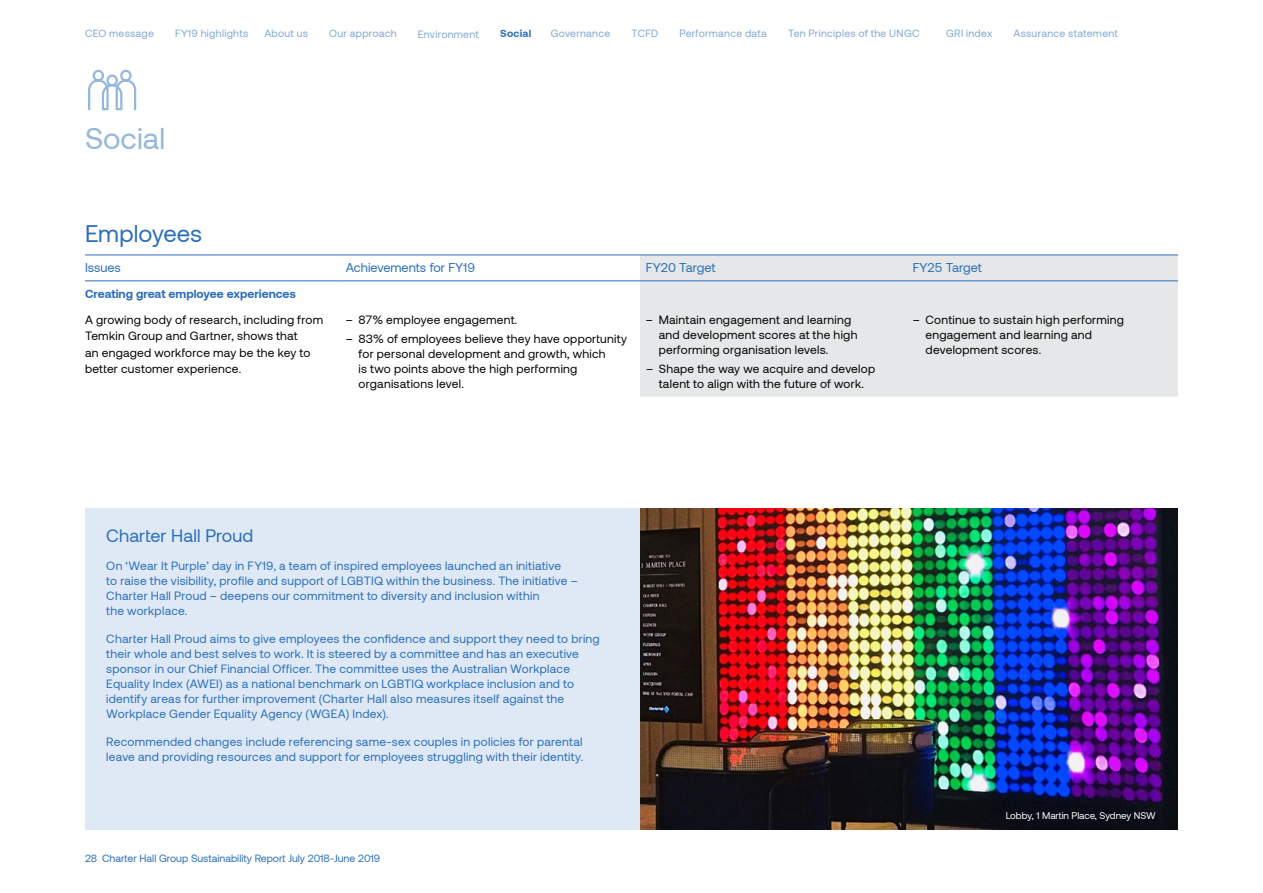
<style>
.page{position:relative;width:1263px;height:893px;background:#fff}
.page>*{position:absolute;margin:0;border:0;box-sizing:border-box;transform-origin:0 0}
.t1{font:30px "Aeonik";color:#94b7dd}
.t2{font:24px "Aeonik";letter-spacing:-.005em;color:#2a6ebb}
.t3{font:18px "Aeonik";letter-spacing:.005em;color:#2a6ebb}
.t4{font:12.75px "Aeonik";color:#2a6ebb}
.t5{font:12px/15px "Aeonik";letter-spacing:.02em;color:#2a6ebb}
.t6{font:12px/15px "Aeonik";letter-spacing:.02em;color:#000}
.t7{font:700 12px "Aeonik";color:#2a6ebb}
.t8{font:10.5px "Aeonik";letter-spacing:.025em;color:#7fa8d6}
.t9{font:10.5px "Aeonik";color:#2a6ebb}
.t10{font:700 10.5px "Aeonik";letter-spacing:.025em;color:#2a6ebb}
.t11{font:9.75px "Aeonik";color:#fff}
</style>
<div class="page">
<div style="left:640px;top:256px;width:538px;height:140px;background:#e6e7e8"></div>
<hr style="left:85px;top:281px;width:255px;height:1px;background:#2a6ebb">
<hr style="left:340px;top:281px;width:300px;height:1px;background:#2a6ebb">
<hr style="left:640px;top:281px;width:267px;height:1px;background:#2a6ebb">
<hr style="left:907px;top:281px;width:271px;height:1px;background:#2a6ebb">
<hr style="left:85px;top:255px;width:255px;height:1px;background:#2a6ebb">
<hr style="left:340px;top:255px;width:300px;height:1px;background:#2a6ebb">
<hr style="left:640px;top:255px;width:267px;height:1px;background:#2a6ebb">
<hr style="left:907px;top:255px;width:271px;height:1px;background:#2a6ebb">
<svg style="left:88px;top:69px;width:49px;height:42px"></svg>
<div style="left:85px;top:509px;width:1093px;height:321px;background:#dfe9f5"></div>
<img style="left:640px;top:509px;width:538px;height:321px">
<p class="t8" style="left:85px;top:28px;width:70px">CEO message</p>
<p class="t8" style="left:175px;top:28px;width:75px">FY19 highlights</p>
<p class="t8" style="left:264px;top:28px;width:45px">About us</p>
<p class="t8" style="left:329px;top:28px;width:69px">Our approach</p>
<p class="t8" style="left:418px;top:28px;width:63px">Environment</p>
<p class="t10" style="left:500px;top:27px;width:33px">Social</p>
<p class="t8" style="left:551px;top:28px;width:61px">Governance</p>
<p class="t8" style="left:631px;top:28px;width:28px">TCFD</p>
<p class="t8" style="left:679px;top:28px;width:89px">Performance data</p>
<p class="t8" style="left:788px;top:28px;width:133px">Ten Principles of the UNGC</p>
<p class="t8" style="left:946px;top:28px;width:48px">GRI index</p>
<p class="t8" style="left:1013px;top:28px;width:106px">Assurance statement</p>
<h1 class="t1" style="left:85px;top:122px;width:82px">Social</h1>
<h2 class="t2" style="left:85px;top:221px;width:119px">Employees</h2>
<p class="t4" style="left:85px;top:261px;width:37px">Issues</p>
<p class="t4" style="left:346px;top:261px;width:131px">Achievements for FY19</p>
<p class="t4" style="left:646px;top:261px;width:71px">FY20 Target</p>
<p class="t4" style="left:913px;top:261px;width:70px">FY25 Target</p>
<p class="t7" style="left:85px;top:287px;width:212px">Creating great employee experiences</p>
<p class="t6" style="left:85px;top:311px;width:240px;line-height:16.5px">A growing body of research, including from Temkin Group and Gartner, shows that<br>an engaged workforce may be the key to better customer experience.</p>
<p class="t6" style="left:346px;top:312px;width:173px">– 87% employee engagement.</p>
<p class="t6" style="left:659px;top:312px;width:200px;text-indent:-13px">– Maintain engagement and learning and development scores at the high performing organisation levels.</p>
<p class="t6" style="left:646px;top:361px;width:231px;text-align:center">– Shape the way we acquire and develop talent to align with the future of work.</p>
<p class="t6" style="left:925px;top:312px;width:200px;text-indent:-13px">– Continue to sustain high performing engagement and learning and development scores.</p>
<p class="t6" style="left:358px;top:331px;width:270px;text-indent:-13px">– 83% of employees believe they have opportunity for personal development and growth, which<br>is two points above the high performing organisations level.</p>
<h3 class="t3" style="left:106px;top:526px;width:148px">Charter Hall Proud</h3>
<p class="t5" style="left:106px;top:558px;width:473px">On ‘Wear It Purple’ day in FY19, a team of inspired employees launched an initiative<br>to raise the visibility, profile and support of LGBTIQ within the business. The initiative – Charter Hall Proud – deepens our commitment to diversity and inclusion within<br>the workplace.</p>
<p class="t5" style="left:106px;top:631px;width:495px">Charter Hall Proud aims to give employees the confidence and support they need to bring their whole and best selves to work. It is steered by a committee and has an executive sponsor in our Chief Financial Officer. The committee uses the Australian Workplace Equality Index (AWEI) as a national benchmark on LGBTIQ workplace inclusion and to identify areas for further improvement (Charter Hall also measures itself against the Workplace Gender Equality Agency (WGEA) Index).</p>
<p class="t5" style="left:106px;top:734px;width:478px">Recommended changes include referencing same-sex couples in policies for parental leave and providing resources and support for employees struggling with their identity.</p>
<p class="t9" style="left:85px;top:853px;width:297px">28 Charter Hall Group Sustainability Report July 2018-June 2019</p>
<p class="t11" style="left:1006px;top:810px;width:152px">Lobby, 1 Martin Place, Sydney NSW</p>
</div>
